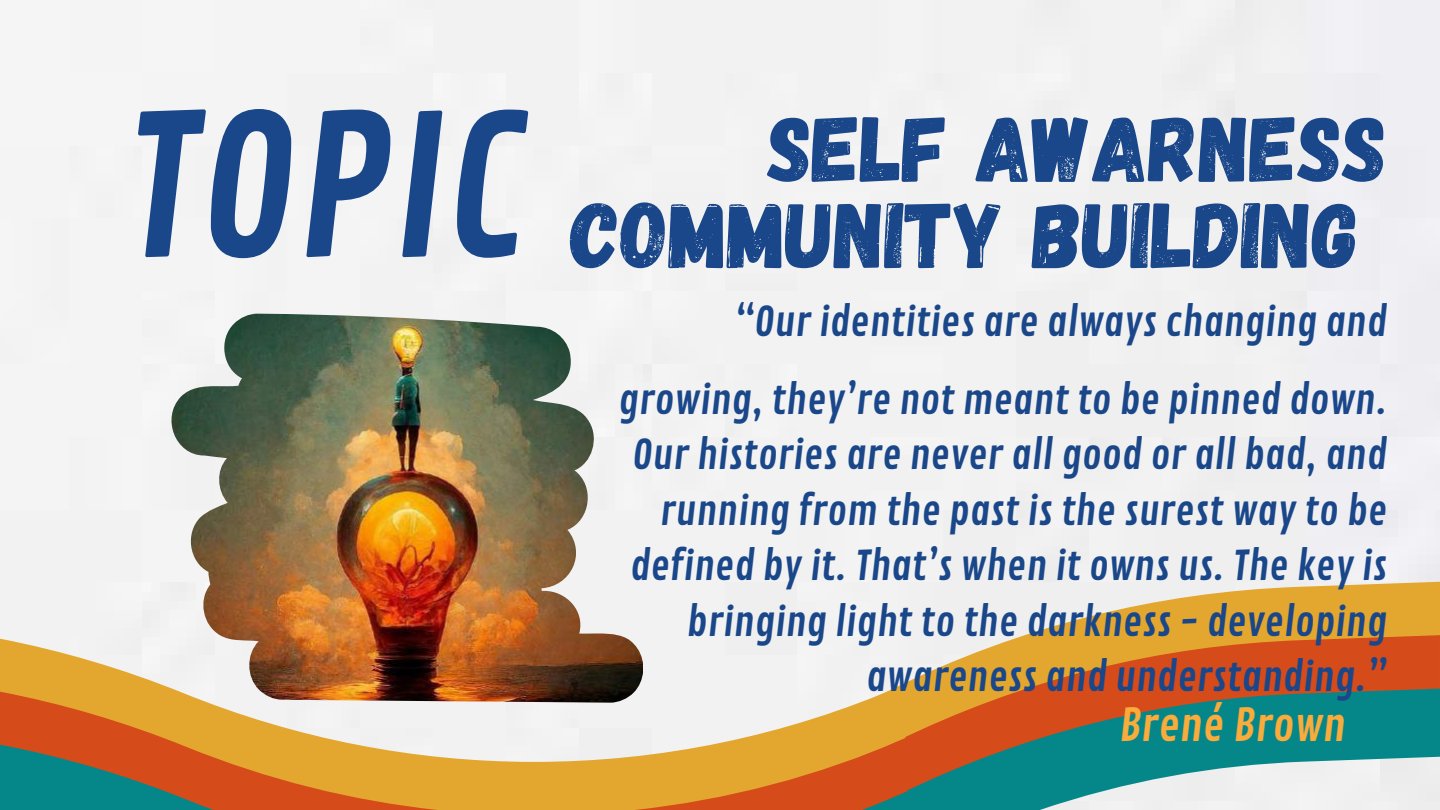
<style>
.page{position:relative;width:1440px;height:810px;background:#fff}
.page>*{position:absolute;margin:0;border:0;box-sizing:border-box;transform-origin:0 0}
.t1{font:192.2px "Contrail One";color:#1a4789}
.t2{font:93px/86.2px "Gagalin";color:#1a4789;text-align:right}
.t3{font:44.3px "Contrail One";color:#f9ab3c}
.t4{font:40px/55.5px "Contrail One";color:#1a4789;text-align:right}
</style>
<div class="page">
<svg style="left:643px;top:582px;width:797px;height:53px;fill:#efefef"></svg>
<svg style="left:643px;top:635px;width:797px;height:54px;background:#dd7f3c"></svg>
<svg style="left:905px;top:689px;width:535px;height:121px;fill:#058789"></svg>
<img style="left:171px;top:314px;width:472px;height:325px">
<img style="left:0;top:639px;width:905px;height:53px">
<svg style="left:0;top:692px;width:907px;height:53px;fill:#f0efef"></svg>
<svg style="left:0;top:745px;width:908px;height:65px;background:#c08b42"></svg>
<h1 class="t1" style="left:124px;top:75px;width:404px">TOPIC</h1>
<h2 class="t2" style="left:571px;top:101px;width:818px">SELF AWARNESS<br>COMMUNITY BUILDING</h2>
<p class="t4" style="left:619px;top:284px;width:770px;line-height:78px">“Our identities are always changing and growing, they’re not meant to be pinned down.</p>
<p class="t4" style="left:630px;top:429px;width:759px">Our histories are never all good or all bad, and running from the past is the surest way to be defined by it. That’s when it owns us. The key is bringing light to the darkness - developing awareness and understanding.”</p>
<p class="t3" style="left:1119px;top:699px;width:228px">Brené Brown</p>
</div>
